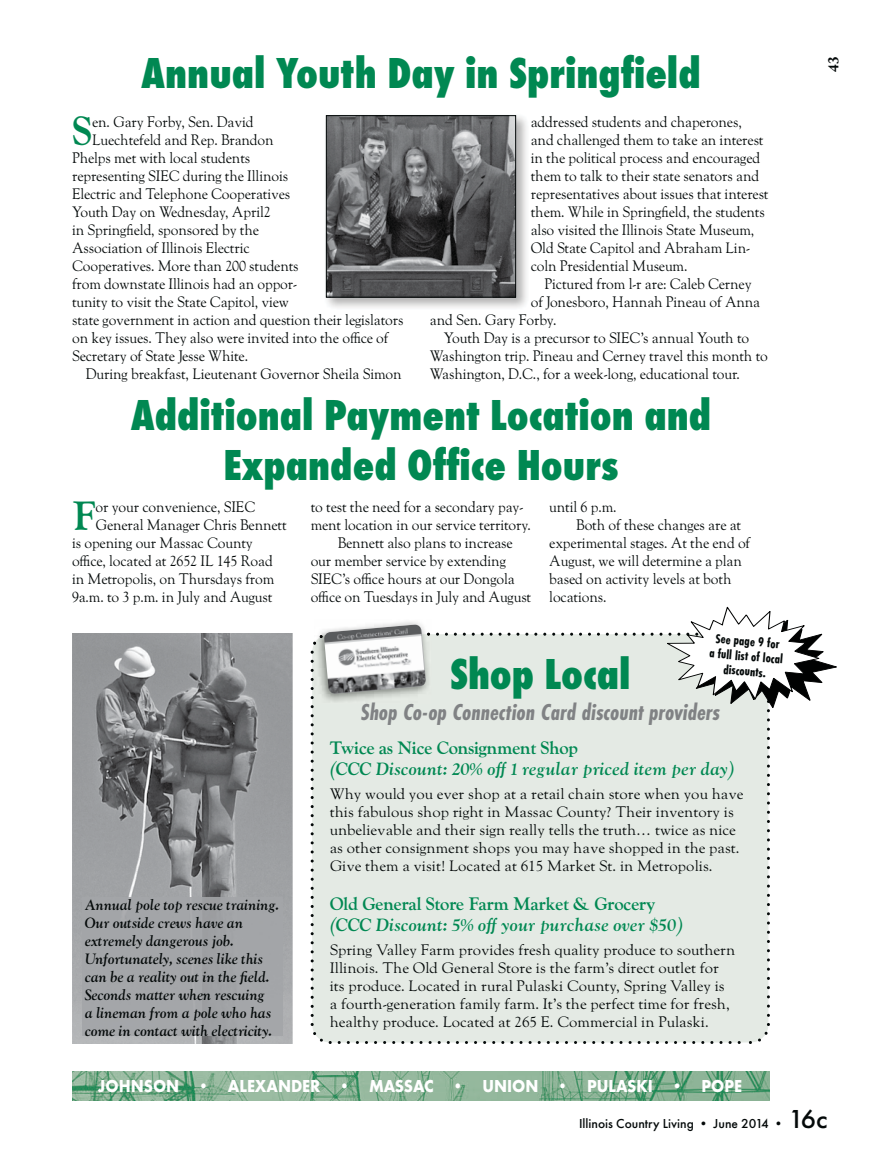
<style>
.page{position:relative;width:878px;height:1161px;background:#fff}
.page>*{position:absolute;margin:0;border:0;box-sizing:border-box;transform-origin:0 0}
.t1{font:800 45px/49.5px "Futura PT Cond";color:#008852;text-align:center}
.t2{font:700 40.65px "LTC Goudy Oldstyle Pro";color:#008852}
.t3{font:italic 700 24px "Futura PT Cond";color:#808284}
.t4{font:italic 700 18px "LTC Goudy Oldstyle Pro";color:#008852}
.t5{font:700 18px "LTC Goudy Oldstyle Pro";letter-spacing:-.01em;color:#008852}
.t6{font:700 18px "Futura PT";color:#fff;scale:.9 1}
.t7{font:15px/18px "LTC Goudy Oldstyle Pro";letter-spacing:-.01em;color:#040909;scale:.93 1}
.t8{font:15px/18px "LTC Goudy Oldstyle Pro";letter-spacing:-.01em;color:#040909}
.t9{font:italic 700 15px/18px "LTC Goudy Oldstyle Pro";letter-spacing:-.01em;color:#040909}
.t10{font:700 15px "Adobe Caslon Pro";color:#040909}
.t11{font:700 13.5px/15px "Futura PT Cond";color:#040909;text-align:center}
.t12{font:500 13.5px "Futura PT";color:#040909}
.s1{font-size:27px}
</style>
<div class="page">
<img style="left:72px;top:1072px;width:698px;height:28px">
<img style="left:325px;top:115px;width:202px;height:193px">
<img style="left:328px;top:117px;width:185px;height:178px">
<div style="left:326px;top:115px;width:189px;height:182px;border:1px solid #040909"></div>
<svg style="left:310px;top:1017px;width:460px;height:27px;background:#dfe4df"></svg>
<img style="left:72px;top:633px;width:221px;height:411px">
<div style="left:82px;top:898px;width:200px;height:138px;background:#a3a5a8"></div>
<svg style="left:310px;top:606px;width:526px;height:411px"></svg>
<h1 class="t1" style="left:141px;top:50px;width:561px">Annual Youth Day in Springfield</h1>
<h2 class="t2" style="left:72px;top:107px;width:22px">S</h2>
<p class="t7" style="left:92px;top:112px;width:175px">en. Gary Forby, Sen. David</p>
<p class="t7" style="left:92px;top:130px;width:197px">Luechtefeld and Rep. Brandon</p>
<p class="t7" style="left:72px;top:148px;width:193px">Phelps met with local students</p>
<p class="t7" style="left:72px;top:166px;width:234px">representing SIEC during the Illinois</p>
<p class="t7" style="left:72px;top:184px;width:236px">Electric and Telephone Cooperatives</p>
<p class="t7" style="left:72px;top:202px;width:215px">Youth Day on Wednesday, April2</p>
<p class="t7" style="left:72px;top:220px;width:203px">in Springfield, sponsored by the</p>
<p class="t7" style="left:72px;top:238px;width:192px">Association of Illinois Electric</p>
<p class="t7" style="left:72px;top:256px;width:245px">Cooperatives. More than 200 students</p>
<p class="t7" style="left:72px;top:274px;width:243px">from downstate Illinois had an oppor-</p>
<p class="t7" style="left:72px;top:292px;width:235px">tunity to visit the State Capitol, view</p>
<p class="t7" style="left:72px;top:310px;width:358px">state government in action and question their legislators</p>
<p class="t7" style="left:72px;top:328px;width:342px">on key issues. They also were invited into the office of</p>
<p class="t7" style="left:72px;top:346px;width:191px">Secretary of State Jesse White.</p>
<p class="t7" style="left:86px;top:364px;width:341px">During breakfast, Lieutenant Governor Sheila Simon</p>
<p class="t7" style="left:530px;top:112px;width:257px">addressed students and chaperones,<br>and challenged them to take an interest in the political process and encouraged them to talk to their state senators and representatives about issues that interest them. While in Springfield, the students also visited the Illinois State Museum, Old State Capitol and Abraham Lin&shy;coln Presidential Museum.</p>
<p class="t7" style="left:544px;top:274px;width:224px">Pictured from l-r are: Caleb Cerney</p>
<p class="t7" style="left:530px;top:292px;width:248px">of Jonesboro, Hannah Pineau of Anna</p>
<p class="t7" style="left:430px;top:310px;width:137px">and Sen. Gary Forby.</p>
<p class="t7" style="left:444px;top:328px;width:330px">Youth Day is a precursor to SIEC’s annual Youth to</p>
<p class="t7" style="left:430px;top:346px;width:365px">Washington trip. Pineau and Cerney travel this month to</p>
<p class="t7" style="left:430px;top:364px;width:335px">Washington, D.C., for a week-long, educational tour.</p>
<h1 class="t1" style="left:131px;top:392px;width:582px">Additional Payment Location and<br>Expanded Office Hours</h1>
<h2 class="t2" style="left:72px;top:492px;width:25px">F</h2>
<p class="t7" style="left:95px;top:498px;width:173px">or your convenience, SIEC</p>
<p class="t7" style="left:95px;top:516px;width:207px">General Manager Chris Bennett</p>
<p class="t7" style="left:72px;top:534px;width:196px">is opening our Massac County</p>
<p class="t7" style="left:72px;top:552px;width:217px">office, located at 2652 IL 145 Road</p>
<p class="t7" style="left:72px;top:570px;width:219px">in Metropolis, on Thursdays from</p>
<p class="t7" style="left:72px;top:588px;width:217px">9a.m. to 3 p.m. in July and August</p>
<p class="t9" style="left:85px;top:895px;width:196px">Annual pole top rescue training.<br>Our outside crews have an extremely dangerous job.<br>Unfortunately, scenes like this can be a reality out in the field.<br>Seconds matter when rescuing<br>a lineman from a pole who has come in contact with electricity.</p>
<p class="t7" style="left:311px;top:498px;width:230px">to test the need for a secondary pay-</p>
<p class="t7" style="left:311px;top:516px;width:238px">ment location in our service territory.</p>
<p class="t7" style="left:338px;top:534px;width:190px">Bennett also plans to increase</p>
<p class="t7" style="left:311px;top:552px;width:211px">our member service by extending</p>
<p class="t7" style="left:311px;top:570px;width:221px">SIEC’s office hours at our Dongola</p>
<p class="t7" style="left:311px;top:588px;width:239px">office on Tuesdays in July and August</p>
<p class="t7" style="left:549px;top:498px;width:74px">until 6 p.m.</p>
<p class="t7" style="left:576px;top:516px;width:179px">Both of these changes are at</p>
<p class="t7" style="left:549px;top:534px;width:217px">experimental stages. At the end of</p>
<p class="t7" style="left:549px;top:552px;width:209px">August, we will determine a plan</p>
<p class="t7" style="left:549px;top:570px;width:197px">based on activity levels at both</p>
<p class="t7" style="left:549px;top:588px;width:63px">locations.</p>
<p class="t11" style="left:711px;top:631px;width:75px;rotate:5deg">See page 9 for<br>a full list of local discounts.</p>
<h1 class="t1" style="left:450px;top:650px;width:182px">Shop Local</h1>
<h3 class="t3" style="left:360px;top:700px;width:361px">Shop Co-op Connection Card discount providers</h3>
<p class="t5" style="left:330px;top:737px;width:249px">Twice as Nice Consignment Shop</p>
<p class="t4" style="left:330px;top:758px;width:405px">(CCC Discount: 20% off 1 regular priced item per day)</p>
<p class="t8" style="left:330px;top:785px;width:415px">Why would you ever shop at a retail chain store when you have this fabulous shop right in Massac County? Their inventory is unbelievable and their sign really tells the truth… twice as nice as other consignment shops you may have shopped in the past.<br>Give them a visit! Located at 615 Market St. in Metropolis.</p>
<p class="t5" style="left:330px;top:893px;width:327px">Old General Store Farm Market &amp; Grocery</p>
<p class="t4" style="left:330px;top:914px;width:354px">(CCC Discount: 5% off your purchase over $50)</p>
<p class="t8" style="left:330px;top:941px;width:407px">Spring Valley Farm provides fresh quality produce to southern Illinois. The Old General Store is the farm’s direct outlet for its produce. Located in rural Pulaski County, Spring Valley is a fourth-generation family farm. It’s the perfect time for fresh, healthy produce. Located at 265 E. Commercial in Pulaski.</p>
<p class="t6" style="left:98px;top:1080px;width:717px">JOHNSON • ALEXANDER • MASSAC • UNION • PULASKI • POPE</p>
<p class="t10" style="left:824px;top:72px;width:16px;rotate:-90deg">43</p>
<p class="t12" style="left:579px;top:1116px;width:250px">Illinois Country Living • June 2014 • <span class="s1">16c</span></p>
</div>
